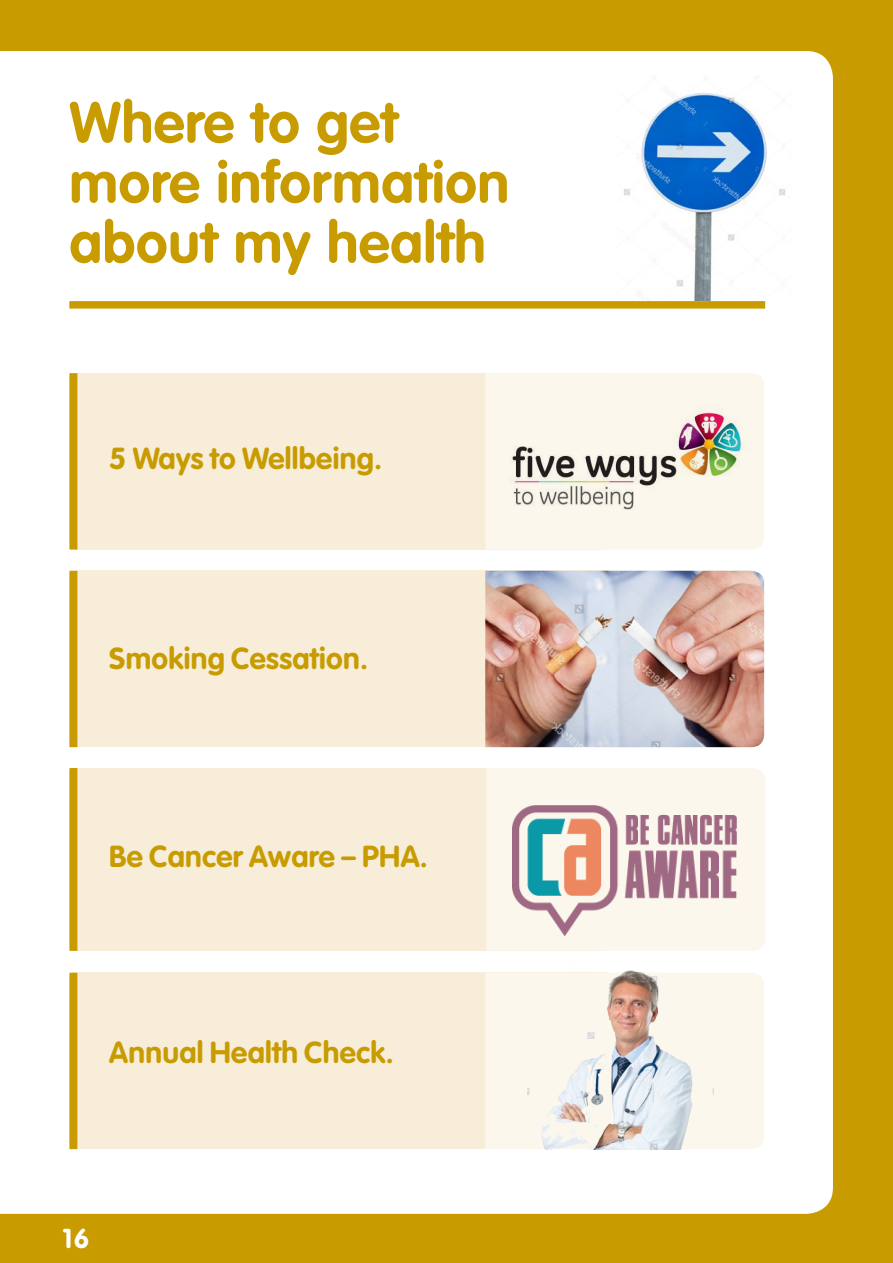
<style>
.page{position:relative;width:893px;height:1263px;background:#c89c00}
.page>*{position:absolute;margin:0;border:0;box-sizing:border-box;transform-origin:0 0}
.t1{font:700 57px/60px "VAG Rounded";letter-spacing:.01em;color:#c89c00}
.t2{font:700 30px "VAG Rounded";letter-spacing:.01em;color:#c89c00}
.t3{font:700 27px "VAG Rounded";color:#fff}
</style>
<div class="page">
<div style="left:0;top:51px;width:833px;height:1163px;background:#fff"></div>
<div style="left:69px;top:301px;width:696px;height:8px;background:#c89c00"></div>
<div style="left:77px;top:571px;width:530px;height:176px;background:#f7edd9"></div>
<svg style="left:69px;top:571px;width:8px;height:176px"></svg>
<img style="left:485px;top:571px;width:279px;height:176px">
<div style="left:75px;top:768px;width:531px;height:183px;background:#f7edd9"></div>
<svg style="left:69px;top:768px;width:8px;height:183px"></svg>
<div style="left:486px;top:768px;width:279px;height:183px;background:#fbf7ec"></div>
<img style="left:512px;top:806px;width:225px;height:129px">
<div style="left:75px;top:373px;width:531px;height:177px;background:#f7edd9"></div>
<svg style="left:69px;top:373px;width:8px;height:177px"></svg>
<div style="left:485px;top:373px;width:279px;height:177px;background:#fbf7ec"></div>
<img style="left:501px;top:407px;width:247px;height:106px">
<img style="left:617px;top:75px;width:174px;height:225px">
<div style="left:73px;top:973px;width:534px;height:176px;background:#f7edd9"></div>
<svg style="left:69px;top:973px;width:8px;height:176px"></svg>
<div style="left:485px;top:973px;width:279px;height:176px;background:#fbf7ec"></div>
<img style="left:527px;top:949px;width:186px;height:200px">
<h1 class="t1" style="left:69px;top:92px;width:441px">Where to get more information about my health</h1>
<p class="t2" style="left:109px;top:441px;width:274px">5 Ways to Wellbeing.</p>
<p class="t2" style="left:109px;top:640px;width:260px">Smoking Cessation.</p>
<p class="t2" style="left:109px;top:839px;width:320px">Be Cancer Aware – PHA.</p>
<p class="t2" style="left:109px;top:1035px;width:286px">Annual Health Check.</p>
<p class="t3" style="left:62px;top:1222px;width:28px">16</p>
</div>
